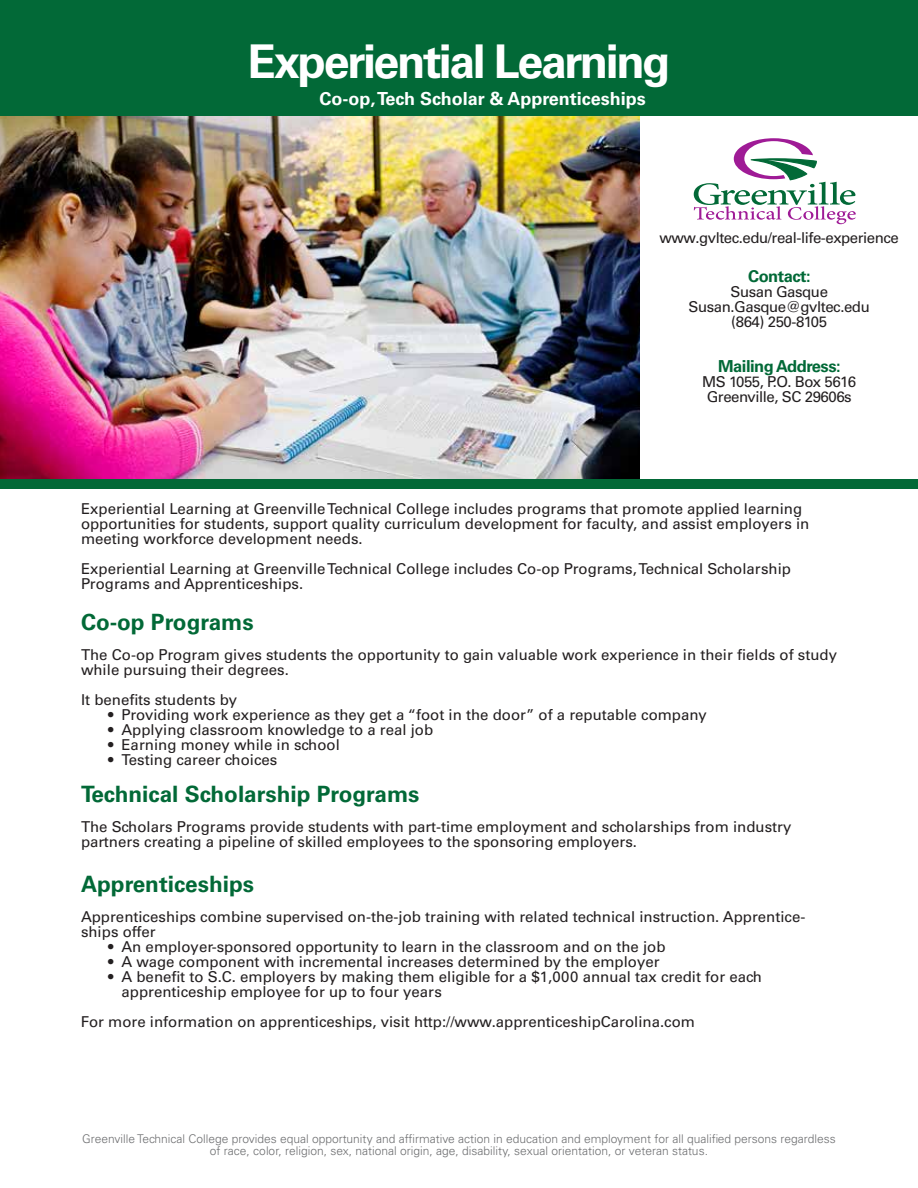
<style>
.page{position:relative;width:918px;height:1188px;background:#fff}
.page>*{position:absolute;margin:0;border:0;box-sizing:border-box;transform-origin:0 0}
.t1{font:700 46.5px "Univers LT Std";letter-spacing:-.055em;color:#fff}
.t2{font:700 22.5px "Univers LT Std";color:#026937}
.t3{font:700 18px "Univers LT Std";color:#fff}
.t4{font:700 16.5px "Univers LT Std";letter-spacing:-.03em;color:#026937}
.t5{font:15px/15px "Univers LT Std";color:#231f20}
.t6{font:15px/15px "Univers LT Std";letter-spacing:-.03em;color:#231f20;text-align:center}
.t7{font:300 12px/12px "Univers LT Std";color:#6e6f71;text-align:center}
</style>
<div class="page">
<img style="left:0;top:116px;width:640px;height:364px">
<div style="left:0;top:0;width:918px;height:116px;background:#026937"></div>
<div style="left:0;top:480px;width:918px;height:9px;background:#026937"></div>
<svg style="left:694px;top:138px;width:162px;height:86px"></svg>
<h1 class="t1" style="left:247px;top:35px;width:425px">Experiential Learning</h1>
<p class="t3" style="left:319px;top:88px;width:328px">Co-op,Tech Scholar &amp; Apprenticeships</p>
<p class="t6" style="left:660px;top:231px;width:241px">www.gvltec.edu/real-life-experience</p>
<p class="t4" style="left:748px;top:266px;width:64px">Contact:</p>
<p class="t6" style="left:689px;top:284px;width:183px">Susan Gasque<br>Susan.Gasque@gvltec.edu (864) 250-8105</p>
<p class="t4" style="left:718px;top:356px;width:124px">Mailing Address:</p>
<p class="t6" style="left:702px;top:374px;width:156px">MS 1055, P.O. Box 5616<br>Greenville, SC 29606s</p>
<p class="t5" style="left:81px;top:501px;width:730px">Experiential Learning at Greenville Technical College includes programs that promote applied learning opportunities for students, support quality curriculum development for faculty, and assist employers in meeting workforce development needs.</p>
<p class="t5" style="left:81px;top:561px;width:712px">Experiential Learning at Greenville Technical College includes Co-op Programs, Technical Scholarship<br>Programs and Apprenticeships.</p>
<h2 class="t2" style="left:81px;top:609px;width:174px">Co-op Programs</h2>
<p class="t5" style="left:81px;top:647px;width:758px">The Co-op Program gives students the opportunity to gain valuable work experience in their fields of study while pursuing their degrees.</p>
<p class="t5" style="left:81px;top:692px;width:158px">It benefits students by</p>
<p class="t5" style="left:108px;top:707px;width:600px">• Providing work experience as they get a “foot in the door” of a reputable company</p>
<p class="t5" style="left:108px;top:722px;width:327px">• Applying classroom knowledge to a real job</p>
<p class="t5" style="left:108px;top:737px;width:233px">• Earning money while in school</p>
<p class="t5" style="left:108px;top:752px;width:171px">• Testing career choices</p>
<h2 class="t2" style="left:81px;top:781px;width:340px">Technical Scholarship Programs</h2>
<p class="t5" style="left:81px;top:820px;width:712px">The Scholars Programs provide students with part-time employment and scholarships from industry partners creating a pipeline of skilled employees to the sponsoring employers.</p>
<h2 class="t2" style="left:81px;top:871px;width:175px">Apprenticeships</h2>
<p class="t5" style="left:81px;top:910px;width:726px">Apprenticeships combine supervised on-the-job training with related technical instruction. Apprentice&shy;ships offer</p>
<p class="t5" style="left:108px;top:940px;width:559px">• An employer-sponsored opportunity to learn in the classroom and on the job</p>
<p class="t5" style="left:108px;top:955px;width:553px">• A wage component with incremental increases determined by the employer</p>
<p class="t5" style="left:122px;top:970px;width:642px;text-indent:-14px">• A benefit to S.C. employers by making them eligible for a $1,000 annual tax credit for each apprenticeship employee for up to four years</p>
<p class="t5" style="left:81px;top:1015px;width:616px">For more information on apprenticeships, visit http://www.apprenticeshipCarolina.com</p>
<p class="t7" style="left:82px;top:1133px;width:755px">Greenville Technical College provides equal opportunity and affirmative action in education and employment for all qualified persons regardless of race, color, religion, sex, national origin, age, disability, sexual orientation, or veteran status.</p>
</div>
